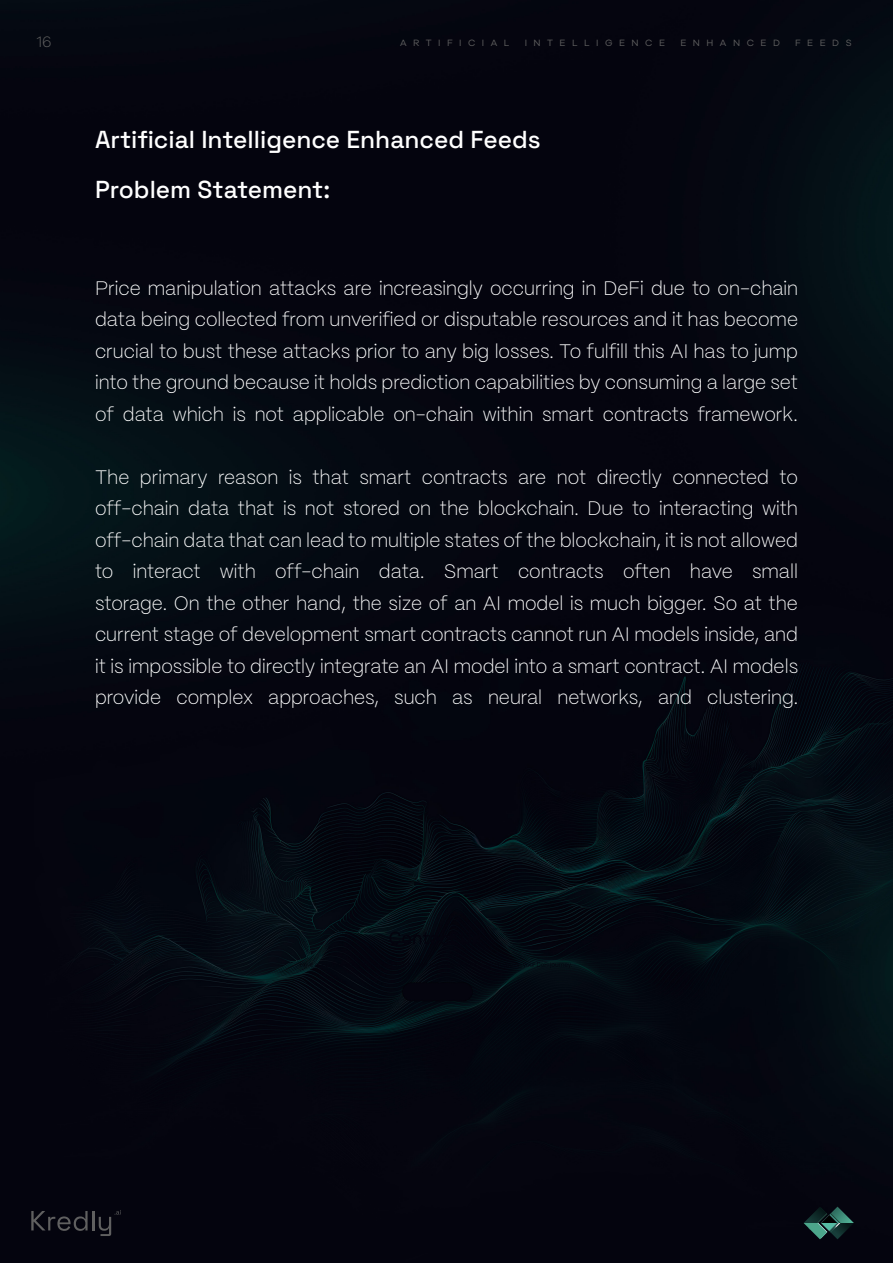
<style>
.page{position:relative;width:893px;height:1263px;background:#fff}
.page>*{position:absolute;margin:0;border:0;box-sizing:border-box;transform-origin:0 0}
.t1{font:500 24.45px/50.2px "Space Grotesk";color:#fff}
.t2{font:200 19.5px/31.5px "PP Mori";color:#fff;text-align:justify}
.t3{font:300 15.6px "Galano Grotesque";color:#606060}
.t4{font:9.45px "Galano Grotesque";letter-spacing:.69em;color:#606060}
</style>
<div class="page">
<img style="left:0;top:0;width:893px;height:1263px">
<svg style="left:804px;top:1206px;width:50px;height:33px;background:#1b3936"></svg>
<svg style="left:31px;top:1210px;width:90px;height:26px;background:#17171f"></svg>
<p class="t3" style="left:37px;top:33px;width:16px">16</p>
<p class="t4" style="left:400px;top:37px;width:111px">ARTIFICIAL</p>
<p class="t4" style="left:525px;top:37px;width:142px">INTELLIGENCE</p>
<p class="t4" style="left:680px;top:37px;width:101px">ENHANCED</p>
<p class="t4" style="left:795px;top:37px;width:58px">FEEDS</p>
<p class="t1" style="left:95px;top:112px;width:447px">Artificial Intelligence Enhanced Feeds<br>Problem Statement:</p>
<p class="t2" style="left:95px;top:271px;width:704px">Price manipulation attacks are increasingly occurring in DeFi due to on-chain data being collected from unverified or disputable resources and it has become crucial to bust these attacks prior to any big losses. To fulfill this AI has to jump into the ground because it holds prediction capabilities by consuming a large set of data which is not applicable on-chain within smart contracts framework.</p>
<p class="t2" style="left:95px;top:460px;width:705px">The primary reason is that smart contracts are not directly connected to off-chain data that is not stored on the blockchain. Due to interacting with off-chain data that can lead to multiple states of the blockchain, it is not allowed to interact with off-chain data. Smart contracts often have small storage. On the other hand, the size of an AI model is much bigger. So at the current stage of development smart contracts cannot run AI models inside, and it is impossible to directly integrate an AI model into a smart contract. AI models provide complex approaches, such as neural networks, and clustering.</p>
</div>
